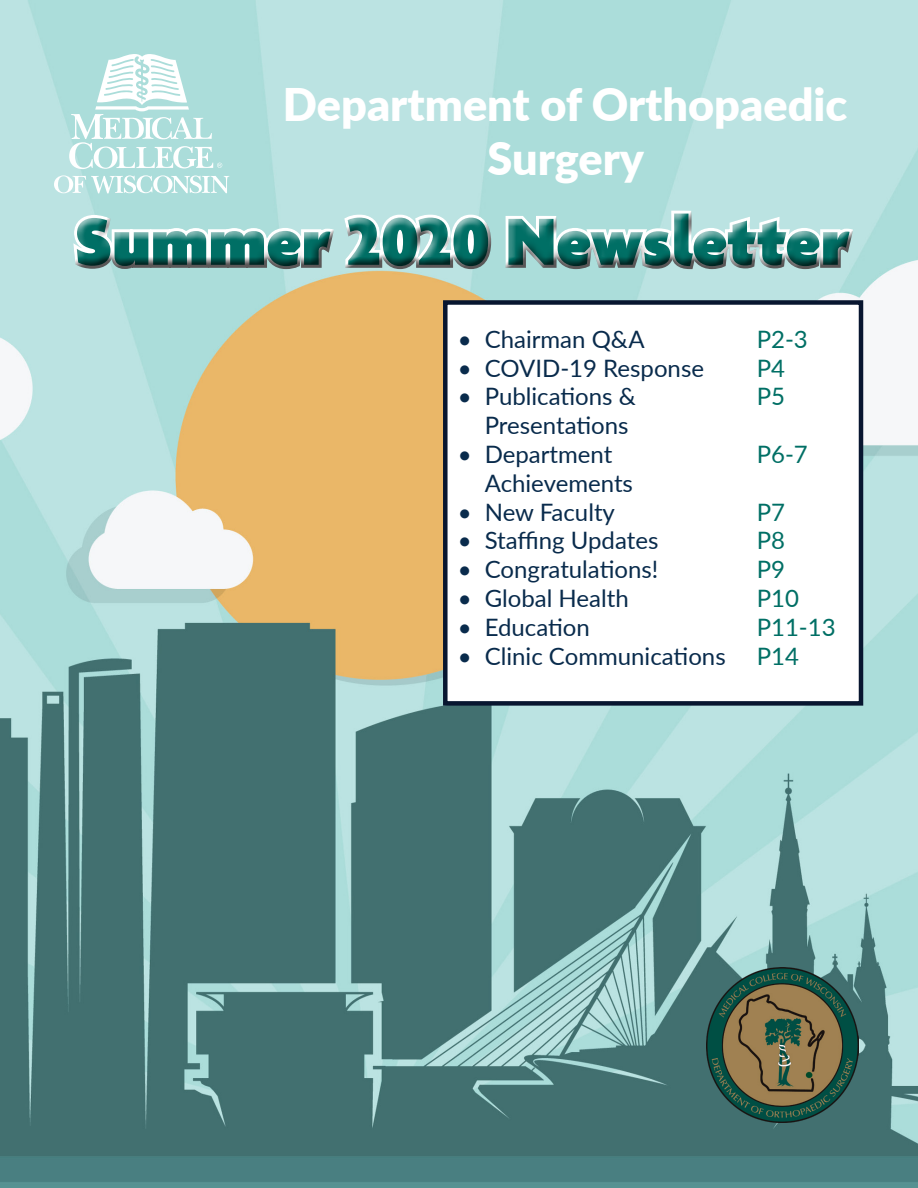
<style>
.page{position:relative;width:918px;height:1188px;background:#fff}
.page>*{position:absolute;margin:0;border:0;box-sizing:border-box;transform-origin:0 0}
.t1{font:900 72px "Agenda";color:#006f65}
.t2{font:900 45px/54px "Lato";color:#fff;text-align:center}
.t3{font:24px/28.8px "Lato";color:#092b4c}
.t4{font:24px "Lato";color:#006f65}
</style>
<div class="page">
<img style="left:0;top:0;width:918px;height:1188px">
<img style="left:707px;top:967px;width:152px;height:156px">
<svg style="left:54px;top:175px;width:175px;height:18px"></svg>
<svg style="left:69px;top:54px;width:153px;height:115px"></svg>
<svg style="left:70px;top:280px;width:424px;height:32px;background:#c8cdaa"></svg>
<svg style="left:502px;top:280px;width:355px;height:20px;background:#b5e1df"></svg>
<div style="left:63px;top:199px;width:799px;height:76px;background:#fff;opacity:.75"></div>
<div style="left:67px;top:203px;width:797px;height:77px;background:#231f20;opacity:.75"></div>
<div style="left:443px;top:300px;width:420px;height:406px;background:#fff;border:4px solid #081630"></div>
<p class="t2" style="left:283px;top:75px;width:566px">Department of Orthopaedic<br>Surgery</p>
<h1 class="t1" style="left:75px;top:203px;width:777px">Summer 2020 Newsletter</h1>
<p class="t3" style="left:458px;top:324px;width:189px">• Chairman Q&amp;A</p>
<p class="t3" style="left:458px;top:353px;width:248px">• COVID-19 Response</p>
<p class="t3" style="left:485px;top:381px;width:153px;text-indent:-27px">• Publications &amp;<br>Presentations</p>
<p class="t3" style="left:485px;top:439px;width:150px;text-indent:-27px">• Department<br>Achievements</p>
<p class="t3" style="left:458px;top:497px;width:159px">• New Faculty</p>
<p class="t3" style="left:458px;top:525px;width:202px">• Staffing Updates</p>
<p class="t3" style="left:458px;top:554px;width:202px">• Congratulations!</p>
<p class="t3" style="left:458px;top:583px;width:173px">• Global Health</p>
<p class="t3" style="left:458px;top:612px;width:134px">• Education</p>
<p class="t3" style="left:458px;top:641px;width:270px">• Clinic Communications</p>
<p class="t4" style="left:757px;top:322px;width:53px">P2-3</p>
<p class="t4" style="left:757px;top:351px;width:30px">P4</p>
<p class="t4" style="left:757px;top:380px;width:30px">P5</p>
<p class="t4" style="left:757px;top:437px;width:53px">P6-7</p>
<p class="t4" style="left:757px;top:495px;width:30px">P7</p>
<p class="t4" style="left:757px;top:524px;width:30px">P8</p>
<p class="t4" style="left:757px;top:552px;width:30px">P9</p>
<p class="t4" style="left:757px;top:581px;width:44px">P10</p>
<p class="t4" style="left:757px;top:610px;width:80px">P11-13</p>
<p class="t4" style="left:757px;top:639px;width:44px">P14</p>
</div>
